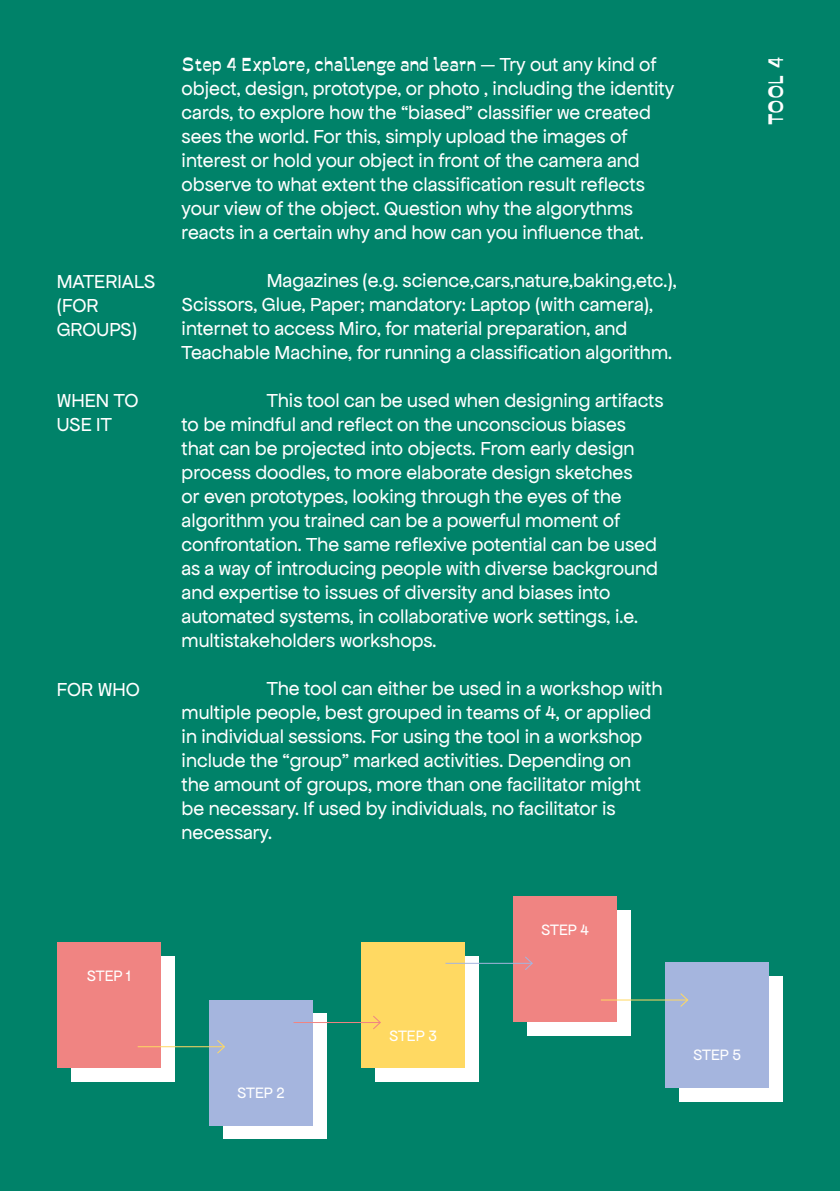
<style>
.page{position:relative;width:840px;height:1191px;background:#fff}
.page>*{position:absolute;margin:0;border:0;box-sizing:border-box;transform-origin:0 0}
.t1{font:20px/24px "Apfel Grotezk";color:#fff}
.t2{font:20px "Savate";color:#fff}
.t3{font:18px "Savate";color:#fff}
.t4{font:16px "Apfel Grotezk";color:#fff}
.s1{font-family:"Apfel Grotezk";font-size:20px}
</style>
<div class="page">
<div style="left:0;top:0;width:839px;height:1191px;background:#008269"></div>
<div style="left:526px;top:910px;width:104px;height:125px;background:#fff"></div>
<div style="left:678px;top:976px;width:104px;height:125px;background:#fff"></div>
<div style="left:375px;top:956px;width:103px;height:126px;background:#fff"></div>
<div style="left:71px;top:956px;width:104px;height:126px;background:#fff"></div>
<div style="left:222px;top:1014px;width:104px;height:125px;background:#fff"></div>
<div style="left:57px;top:943px;width:104px;height:125px;background:#f08482"></div>
<div style="left:513px;top:896px;width:103px;height:125px;background:#f08482"></div>
<div style="left:209px;top:1000px;width:104px;height:125px;background:#a5b5de"></div>
<div style="left:664px;top:962px;width:104px;height:125px;background:#a5b5de"></div>
<div style="left:361px;top:943px;width:103px;height:125px;background:#ffd962"></div>
<hr style="left:138px;top:1046px;width:86px;height:1px;background:#ffd962">
<svg style="left:216px;top:1040px;width:9px;height:14px"></svg>
<hr style="left:293px;top:1022px;width:87px;height:1px;background:#f08482">
<svg style="left:373px;top:1016px;width:8px;height:13px"></svg>
<hr style="left:445px;top:962px;width:87px;height:1px;background:#a5b5de">
<svg style="left:523px;top:956px;width:10px;height:14px"></svg>
<hr style="left:600px;top:999px;width:87px;height:1px;background:#ffd962">
<svg style="left:679px;top:993px;width:9px;height:14px"></svg>
<p class="t1" style="left:57px;top:270px;width:100px">MATERIALS (FOR<br>GROUPS)</p>
<p class="t1" style="left:57px;top:389px;width:83px">WHEN TO<br>USE IT</p>
<p class="t1" style="left:57px;top:678px;width:85px">FOR WHO</p>
<p class="t3" style="left:181px;top:51px;width:476px">Step 4 Explore, challenge and learn — <span class="s1">Try out any kind of</span></p>
<p class="t1" style="left:181px;top:77px;width:494px">object, design, prototype, or photo , including the identity cards, to explore how the “biased” classifier we created sees the world. For this, simply upload the images of interest or hold your object in front of the camera and observe to what extent the classification result reflects your view of the object. Question why the algorythms reacts in a certain why and how can you influence that.</p>
<p class="t1" style="left:181px;top:269px;width:496px;text-indent:85px">Magazines (e.g. science,cars,nature,baking,etc.), Scissors, Glue, Paper; mandatory: Laptop (with camera), internet to access Miro, for material preparation, and Teachable Machine, for running a classification algorithm.</p>
<p class="t1" style="left:181px;top:389px;width:483px;text-indent:85px">This tool can be used when designing artifacts to be mindful and reflect on the unconscious biases that can be projected into objects. From early design process doodles, to more elaborate design sketches<br>or even prototypes, looking through the eyes of the algorithm you trained can be a powerful moment of confrontation. The same reflexive potential can be used as a way of introducing people with diverse background and expertise to issues of diversity and biases into automated systems, in collaborative work settings, i.e. multistakeholders workshops.</p>
<p class="t1" style="left:181px;top:677px;width:482px;text-indent:85px">The tool can either be used in a workshop with multiple people, best grouped in teams of 4, or applied in individual sessions. For using the tool in a workshop include the “group” marked activities. Depending on the amount of groups, more than one facilitator might be necessary. If used by individuals, no facilitator is necessary.</p>
<p class="t2" style="left:760px;top:125px;width:70px;rotate:-90deg">TOOL 4</p>
<p class="t4" style="left:87px;top:967px;width:45px">STEP 1</p>
<p class="t4" style="left:237px;top:1084px;width:49px">STEP 2</p>
<p class="t4" style="left:389px;top:1026px;width:49px">STEP 3</p>
<p class="t4" style="left:541px;top:921px;width:49px">STEP 4</p>
<p class="t4" style="left:692px;top:1046px;width:49px">STEP 5</p>
</div>
